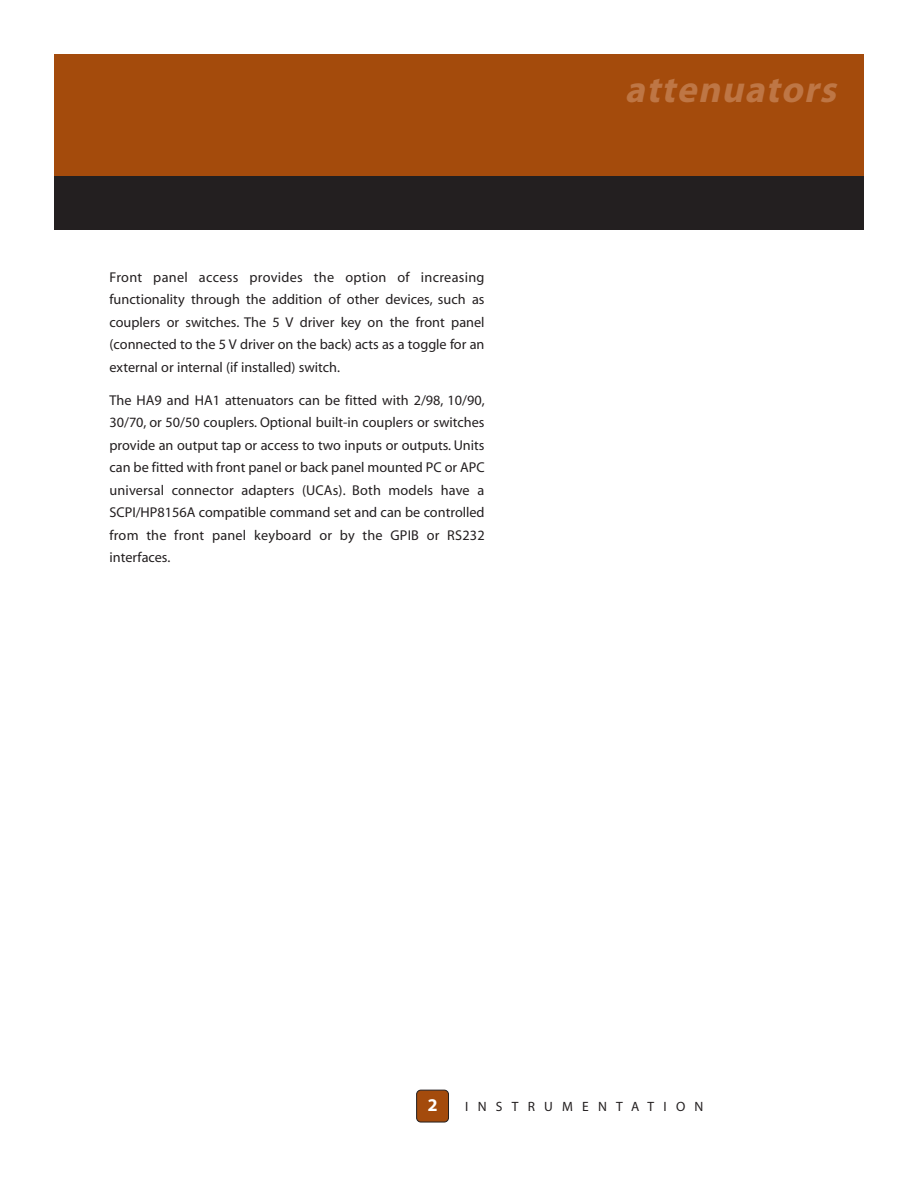
<style>
.page{position:relative;width:918px;height:1188px;background:#fff}
.page>*{position:absolute;margin:0;border:0;box-sizing:border-box;transform-origin:0 0}
.t1{font:italic 37.5px "Myriad Headline";color:#be7645}
.t2{font:18px "Myriad Headline";color:#fff}
.t3{font:14.25px/22.5px "Myriad";color:#231f20;text-align:justify}
.t4{font:13.5px "Myriad";letter-spacing:.685em;color:#231f20}
</style>
<div class="page">
<div style="left:54px;top:56px;width:810px;height:174px;background:#231f20"></div>
<div style="left:54px;top:54px;width:810px;height:122px;background:#a44b0c"></div>
<div style="left:417px;top:1090px;width:32px;height:32px;background:#a44b0c;border-radius:4px"></div>
<div style="left:416px;top:1090px;width:33px;height:32px;border:1px solid #231f20;border-radius:4px"></div>
<p class="t3" style="left:110px;top:267px;width:377px">Front panel access provides the option of increasing functionality through the addition of other devices, such as couplers or switches. The 5 V driver key on the front panel (connected to the 5 V driver on the back) acts as a toggle for an external or internal (if installed) switch.</p>
<p class="t3" style="left:110px;top:390px;width:377px">The HA9 and HA1 attenuators can be fitted with 2/98, 10/90, 30/70, or 50/50 couplers. Optional built-in couplers or switches provide an output tap or access to two inputs or outputs. Units can be fitted with front panel or back panel mounted PC or APC universal connector adapters (UCAs). Both models have a SCPI/HP8156A compatible command set and can be controlled from the front panel keyboard or by the GPIB or RS232 interfaces.</p>
<h1 class="t1" style="left:625px;top:76px;width:219px">attenuators</h1>
<p class="t2" style="left:428px;top:1098px;width:11px">2</p>
<p class="t4" style="left:465px;top:1102px;width:240px">INSTRUMENTATION</p>
</div>
